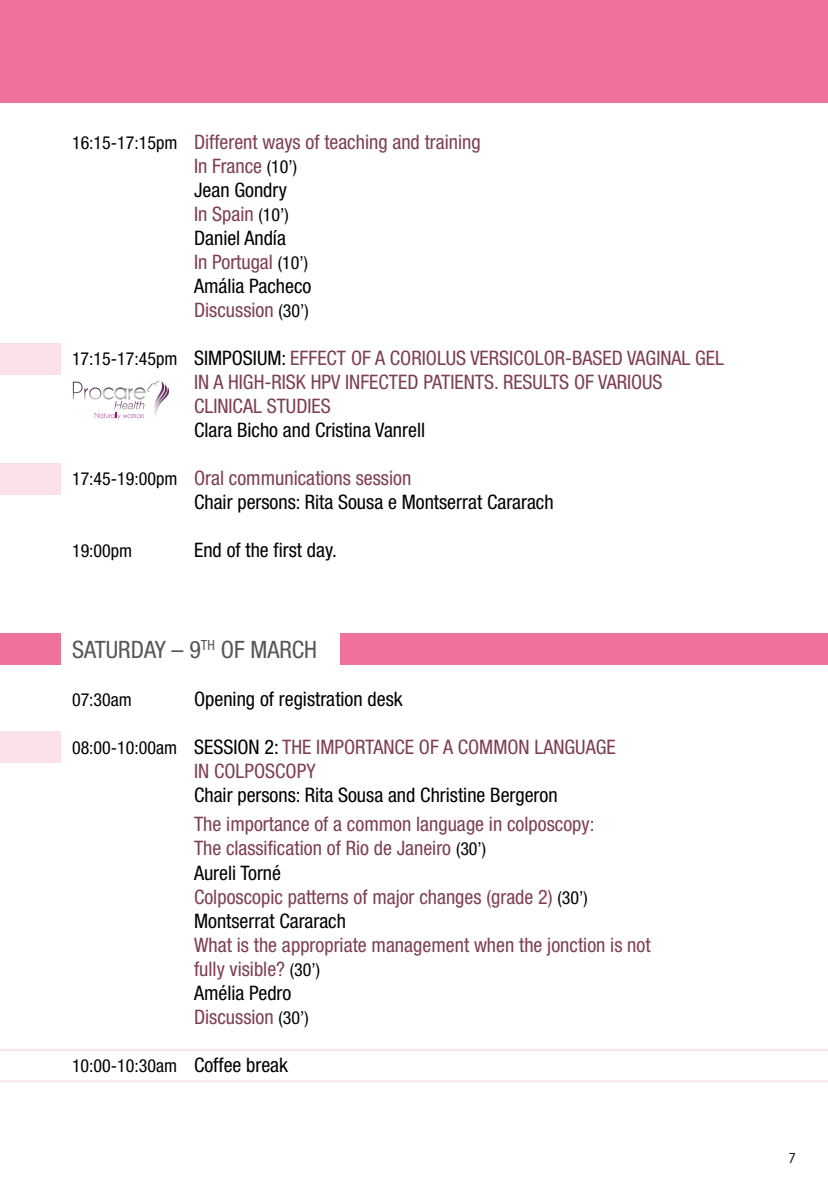
<style>
.page{position:relative;width:828px;height:1191px;background:#fff}
.page>*{position:absolute;margin:0;border:0;box-sizing:border-box;transform-origin:0 0}
.t1{font:condensed 24px "Helvetica Neue";color:#575756}
.t2{font:condensed 20px/24px "Helvetica Neue";color:#7e3e52}
.t3{font:condensed 20px/24px "Helvetica Neue";color:#000}
.t4{font:condensed 18px "Helvetica Neue";color:#000}
.t5{font:14px "Avant Garde IT Cby BT";color:#000}
.s1{font-size:18px;color:#000}
.s2{color:#000}
.s3{font-size:18px}
.s4{color:#7e3e52}
.s5{font-size:20px}
</style>
<div class="page">
<div style="left:0;top:463px;width:61px;height:32px;background:#fbe1e8"></div>
<hr style="left:0;top:1049px;width:828px;height:2px;background:#fbe1e8">
<hr style="left:0;top:1080px;width:828px;height:2px;background:#fbe1e8">
<div style="left:0;top:731px;width:61px;height:32px;background:#fbe1e8"></div>
<div style="left:0;top:343px;width:61px;height:31px;background:#fbe1e8"></div>
<div style="left:0;top:633px;width:61px;height:31px;background:#ee729a"></div>
<div style="left:340px;top:633px;width:488px;height:31px;background:#ee729a"></div>
<svg style="left:73px;top:381px;width:96px;height:38px"></svg>
<div style="left:0;top:0;width:828px;height:102px;background:#ee729a"></div>
<p class="t2" style="left:194px;top:130px;width:288px;text-indent:-122px"><span class="s1">16:15-17:15pm</span> Different ways of teaching and training<br>In France <span class="s1">(10’)<br></span><span class="s2">Jean Gondry<br></span>In Spain <span class="s1">(10’)<br></span><span class="s2">Daniel Andía<br></span>In Portugal <span class="s1">(10’)<br></span><span class="s2">Amália Pacheco<br></span>Discussion <span class="s1">(30’)</span></p>
<p class="t2" style="left:194px;top:346px;width:531px;text-indent:-122px"><span class="s1">17:15-17:45pm</span> <span class="s2">SIMPOSIUM:</span> EFFECT OF A CORIOLUS VERSICOLOR-BASED VAGINAL GEL<br>IN A HIGH-RISK HPV INFECTED PATIENTS. RESULTS OF VARIOUS<br>CLINICAL STUDIES</p>
<p class="t3" style="left:194px;top:418px;width:233px">Clara Bicho and Cristina Vanrell</p>
<p class="t3" style="left:194px;top:466px;width:361px;text-indent:-122px"><span class="s3">17:45-19:00pm</span> <span class="s4">Oral communications session<br></span>Chair persons: Rita Sousa e Montserrat Cararach</p>
<p class="t4" style="left:72px;top:540px;width:62px">19:00pm</p>
<p class="t3" style="left:194px;top:538px;width:144px">End of the first day.</p>
<p class="t1" style="left:72px;top:635px;width:247px">SATURDAY – 9<sup>TH</sup> OF MARCH</p>
<p class="t4" style="left:72px;top:689px;width:61px">07:30am</p>
<p class="t3" style="left:194px;top:686px;width:210px">Opening of registration desk</p>
<p class="t2" style="left:194px;top:734px;width:423px;text-indent:-122px"><span class="s1">08:00-10:00am</span> <span class="s2">SESSION 2:</span> THE IMPORTANCE OF A COMMON LANGUAGE<br>IN COLPOSCOPY</p>
<p class="t3" style="left:194px;top:782px;width:365px">Chair persons: Rita Sousa and Christine Bergeron</p>
<p class="t2" style="left:194px;top:812px;width:402px">The importance of a common language in colposcopy:<br>The classification of Rio de Janeiro <span class="s1">(30’)<br></span><span class="s2">Aureli Torné<br></span>Colposcopic patterns of major changes (grade 2) <span class="s1">(30’)<br></span><span class="s2">Montserrat Cararach</span></p>
<p class="t2" style="left:194px;top:932px;width:458px">What is the appropriate management when the jonction is not fully visible? <span class="s1">(30’)<br></span><span class="s2">Amélia Pedro<br></span>Discussion <span class="s1">(30’)</span></p>
<p class="t4" style="left:72px;top:1054px;width:218px">10:00-10:30am <span class="s5">Coffee break</span></p>
<p class="t5" style="left:788px;top:1149px;width:9px">7</p>
</div>
